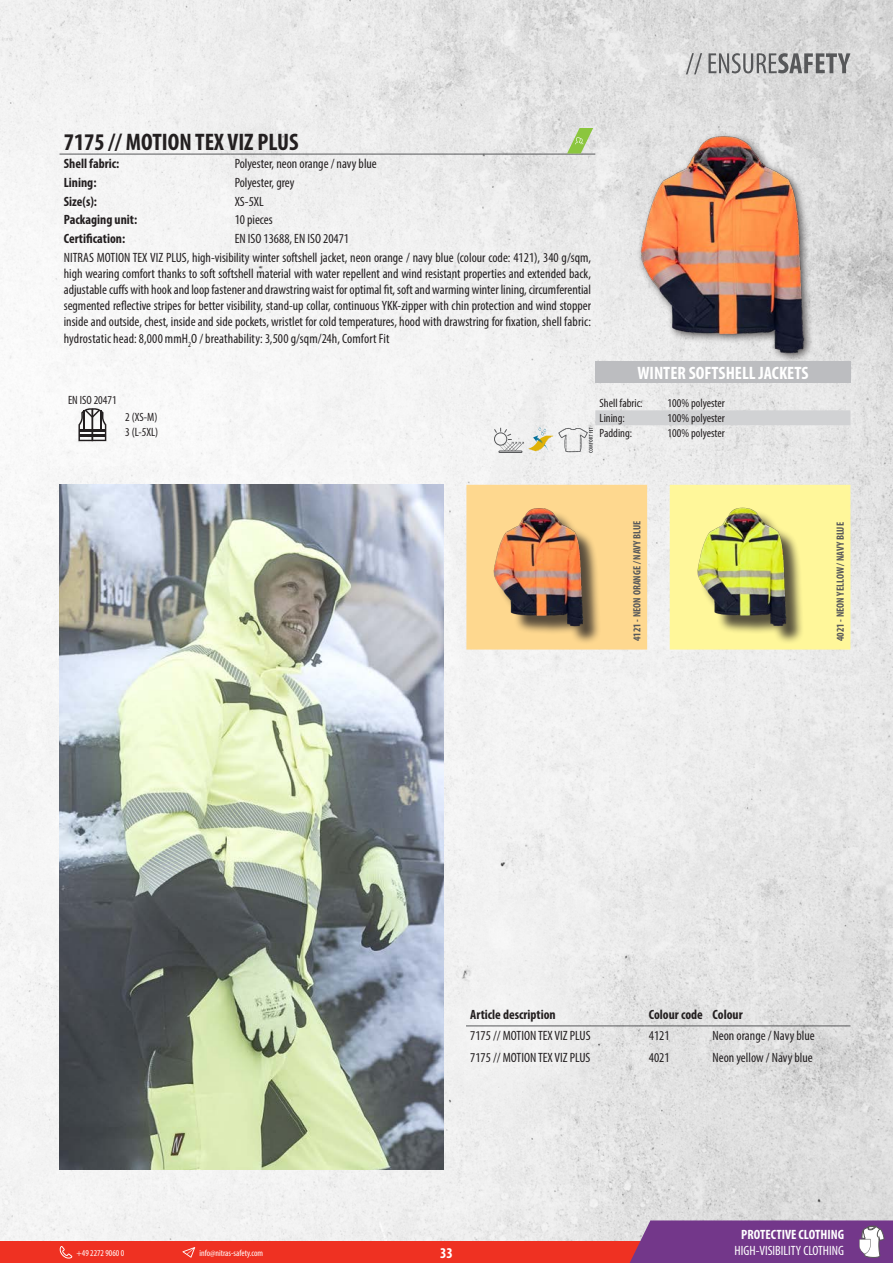
<style>
.page{position:relative;width:893px;height:1263px;background:#fff}
.page>*{position:absolute;margin:0;border:0;box-sizing:border-box;transform-origin:0 0}
.t1{font:700 condensed 24px "Myriad Pro";color:#231f20}
.t2{font:700 condensed 18px "Myriad Pro";color:#fff}
.t3{font:700 condensed 15px "Myriad Pro";color:#fff}
.Headline_Nitras{font:condensed 13.5px/16.2px "Myriad Pro";color:#231f20;text-align:justify}
.t4{font:700 condensed 13.5px "Myriad Pro";color:#231f20}
.Artikeltext{font:condensed 13.5px "Myriad Pro";color:#231f20}
.t5{font:condensed 13.5px "Myriad Pro";color:#fff}
.t6{font:700 condensed 13.5px "Myriad Pro";color:#fff}
.t7{font:condensed 12px "Myriad Pro";color:#231f20}
.t8{font:700 condensed 10.5px "Myriad Pro";color:#57585a}
.t9{font:condensed 9px "Myriad Pro";color:#fff}
</style>
<div class="page">
<img style="left:0;top:0;width:893px;height:1242px">
<div style="left:0;top:1242px;width:893px;height:21px;background:#ef3122"></div>
<svg style="left:623px;top:1220px;width:270px;height:43px"></svg>
<svg style="left:686px;top:53px;width:16px;height:21px"></svg>
<svg style="left:708px;top:53px;width:142px;height:20px"></svg>
<svg style="left:60px;top:1246px;width:12px;height:13px"></svg>
<svg style="left:182px;top:1247px;width:13px;height:11px"></svg>
<img style="left:606px;top:128px;width:234px;height:233px">
<div style="left:466px;top:485px;width:181px;height:164px;background:#fed88f"></div>
<div style="left:670px;top:485px;width:180px;height:164px;background:#fff79a"></div>
<div style="left:497px;top:511px;width:104px;height:133px;background:#231f20;opacity:.75"></div>
<img style="left:475px;top:503px;width:127px;height:128px">
<div style="left:700px;top:510px;width:105px;height:134px;background:#231f20;opacity:.75"></div>
<img style="left:678px;top:503px;width:128px;height:128px">
<img style="left:60px;top:485px;width:384px;height:684px">
<hr style="left:466px;top:1026px;width:179px;height:1px;background:#57585a">
<hr style="left:645px;top:1026px;width:63px;height:1px;background:#57585a">
<hr style="left:708px;top:1026px;width:142px;height:1px;background:#57585a">
<svg style="left:494px;top:410px;width:356px;height:43px"></svg>
<hr style="left:60px;top:154px;width:170px;height:1px;background:#57585a">
<hr style="left:230px;top:154px;width:365px;height:1px;background:#57585a">
<svg style="left:78px;top:407px;width:28px;height:34px"></svg>
<div style="left:595px;top:361px;width:255px;height:22px;background:#bcbdc0"></div>
<svg style="left:567px;top:128px;width:26px;height:26px"></svg>
<p class="t1" style="left:64px;top:127px;width:236px">7175 // MOTION TEX VIZ PLUS</p>
<p class="t4" style="left:64px;top:156px;width:57px">Shell fabric:</p>
<p class="Artikeltext" style="left:235px;top:156px;width:144px">Polyester, neon orange / navy blue</p>
<p class="t4" style="left:64px;top:174px;width:34px">Lining:</p>
<p class="Headline_Nitras" style="left:235px;top:174px;width:61px">Polyester, grey</p>
<p class="t4" style="left:64px;top:193px;width:35px">Size(s):</p>
<p class="Headline_Nitras" style="left:235px;top:193px;width:31px">XS-5XL</p>
<p class="t4" style="left:64px;top:211px;width:75px">Packaging unit:</p>
<p class="Headline_Nitras" style="left:235px;top:212px;width:40px">10 pieces</p>
<p class="t4" style="left:64px;top:230px;width:63px">Certification:</p>
<p class="Headline_Nitras" style="left:235px;top:230px;width:116px">EN ISO 13688, EN ISO 20471</p>
<p class="Headline_Nitras" style="left:64px;top:249px;width:529px">NITRAS MOTION TEX VIZ PLUS, high-visibility winter softshell jacket, neon orange / navy blue (colour code: 4121), 340 g/sqm, high wearing comfort thanks to soft softshell material with water repellent and wind resistant properties and extended back, adjustable cuffs with hook and loop fastener and drawstring waist for optimal fit, soft and warming winter lining, circumferential</p>
<p class="Headline_Nitras" style="left:64px;top:297px;width:529px">segmented reflective stripes for better visibility, stand-up collar, continuous YKK-zipper with chin protection and wind stopper inside and outside, chest, inside and side pockets, wristlet for cold temperatures, hood with drawstring for fixation, shell fabric: hydrostatic head: 8,000 mmH<sub>2</sub>O / breathability: 3,500 g/sqm/24h, Comfort Fit</p>
<p class="t7" style="left:68px;top:393px;width:50px">EN ISO 20471</p>
<p class="t7" style="left:125px;top:410px;width:34px">2 (XS-M)</p>
<p class="t7" style="left:125px;top:425px;width:34px">3 (L-5XL)</p>
<p class="t2" style="left:637px;top:362px;width:173px">WINTER SOFTSHELL JACKETS</p>
<p class="t7" style="left:600px;top:396px;width:45px">Shell fabric:</p>
<p class="t7" style="left:668px;top:396px;width:59px">100% polyester</p>
<p class="t7" style="left:600px;top:411px;width:27px">Lining:</p>
<p class="t7" style="left:668px;top:411px;width:59px">100% polyester</p>
<p class="t7" style="left:600px;top:426px;width:34px">Padding:</p>
<p class="t7" style="left:668px;top:426px;width:59px">100% polyester</p>
<p class="t8" style="left:630px;top:641px;width:122px;rotate:-90deg">4121 - NEON ORANGE / NAVY BLUE</p>
<p class="t8" style="left:834px;top:641px;width:120px;rotate:-90deg">4021 - NEON YELLOW / NAVY BLUE</p>
<p class="t4" style="left:470px;top:1006px;width:87px">Article description</p>
<p class="t4" style="left:649px;top:1006px;width:56px">Colour code</p>
<p class="t4" style="left:713px;top:1006px;width:32px">Colour</p>
<p class="Headline_Nitras" style="left:470px;top:1027px;width:122px">7175 // MOTION TEX VIZ PLUS</p>
<p class="Headline_Nitras" style="left:649px;top:1027px;width:22px">4121</p>
<p class="Headline_Nitras" style="left:713px;top:1027px;width:104px">Neon orange / Navy blue</p>
<p class="Headline_Nitras" style="left:470px;top:1049px;width:122px">7175 // MOTION TEX VIZ PLUS</p>
<p class="Headline_Nitras" style="left:649px;top:1049px;width:22px">4021</p>
<p class="Headline_Nitras" style="left:713px;top:1049px;width:102px">Neon yellow / Navy blue</p>
<p class="t9" style="left:77px;top:1247px;width:49px">+49 2272 9060 0</p>
<p class="t9" style="left:199px;top:1247px;width:65px">info@nitras-safety.com</p>
<p class="t3" style="left:440px;top:1243px;width:14px">33</p>
<p class="t6" style="left:741px;top:1226px;width:104px">PROTECTIVE CLOTHING</p>
<p class="t5" style="left:735px;top:1242px;width:111px">HIGH-VISIBILITY CLOTHING</p>
</div>
